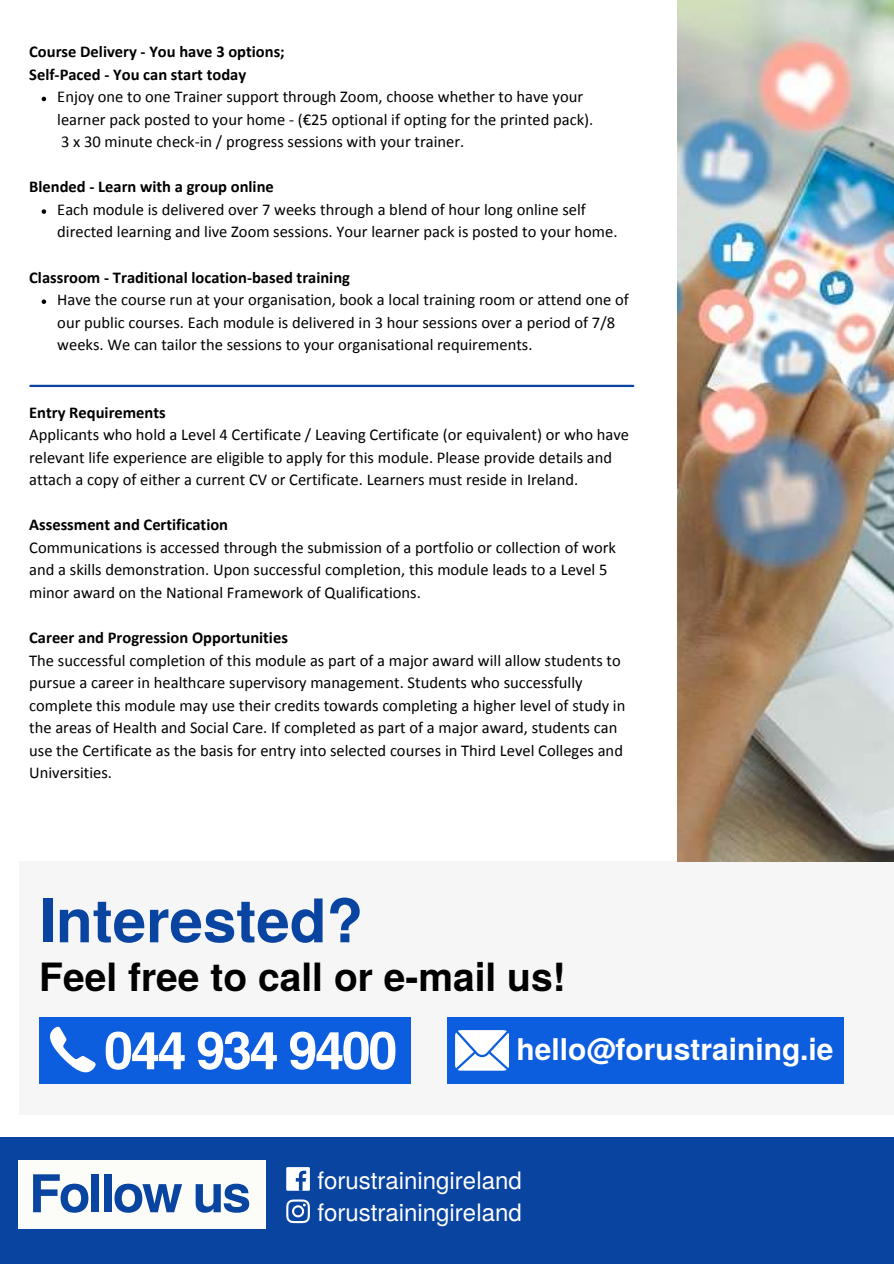
<style>
.page{position:relative;width:894px;height:1264px;background:#fff}
.page>*{position:absolute;margin:0;border:0;box-sizing:border-box;transform-origin:0 0}
.t1{font:700 60px "Te X Gyre Heros";color:#0944a1}
.t2{font:700 52.05px "Te X Gyre Heros";letter-spacing:-.045em;color:#fff}
.t3{font:700 52.05px "Te X Gyre Heros";letter-spacing:-.045em;color:#0944a1}
.t4{font:700 39px "Te X Gyre Heros";color:#000}
.t5{font:700 30px "Te X Gyre Heros";color:#fff}
.t6{font:24px/32px "Te X Gyre Heros";color:#fff}
.t7{font:16.5px/22.5px "Calibri";color:#000}
.t8{font:700 16.5px/22.5px "Calibri";color:#000}
</style>
<div class="page">
<img style="left:677px;top:0;width:216px;height:861px">
<div style="left:0;top:1136px;width:893px;height:127px;background:#0944a1"></div>
<div style="left:286px;top:1167px;width:24px;height:23px;background:#fff"></div>
<svg style="left:296px;top:1170px;width:10px;height:20px"></svg>
<svg style="left:817px;top:0;width:76px;height:76px;background:#d2d4c8"></svg>
<svg style="left:286px;top:1199px;width:24px;height:24px"></svg>
<div style="left:18px;top:1159px;width:248px;height:69px;background:#fcfdf9"></div>
<div style="left:19px;top:861px;width:874px;height:253px;background:#f6f6f6"></div>
<div style="left:447px;top:1017px;width:396px;height:66px;background:#0d5ddf"></div>
<div style="left:39px;top:1017px;width:372px;height:66px;background:#0d5ddf"></div>
<svg style="left:50px;top:1026px;width:46px;height:47px"></svg>
<svg style="left:455px;top:1030px;width:53px;height:40px;background:#dde8fa"></svg>
<svg style="left:42px;top:97px;width:4px;height:4px"></svg>
<svg style="left:42px;top:209px;width:4px;height:5px"></svg>
<svg style="left:42px;top:299px;width:4px;height:5px"></svg>
<hr style="left:30px;top:385px;width:603px;height:2px;background:#0944a1">
<p class="t8" style="left:29px;top:42px;width:257px">Course Delivery - You have 3 options;<br>Self-Paced - You can start today</p>
<p class="t7" style="left:57px;top:87px;width:537px">Enjoy one to one Trainer support through Zoom, choose whether to have your learner pack posted to your home - (€25 optional if opting for the printed pack).<br>3 x 30 minute check-in / progress sessions with your trainer.</p>
<p class="t8" style="left:29px;top:177px;width:246px">Blended - Learn with a group online</p>
<p class="t7" style="left:57px;top:199px;width:561px">Each module is delivered over 7 weeks through a blend of hour long online self directed learning and live Zoom sessions. Your learner pack is posted to your home.</p>
<p class="t8" style="left:29px;top:267px;width:322px">Classroom - Traditional location-based training</p>
<p class="t7" style="left:57px;top:290px;width:572px">Have the course run at your organisation, book a local training room or attend one of our public courses. Each module is delivered in 3 hour sessions over a period of 7/8 weeks. We can tailor the sessions to your organisational requirements.</p>
<p class="t8" style="left:29px;top:402px;width:138px">Entry Requirements</p>
<p class="t7" style="left:29px;top:425px;width:601px">Applicants who hold a Level 4 Certificate / Leaving Certificate (or equivalent) or who have relevant life experience are eligible to apply for this module. Please provide details and attach a copy of either a current CV or Certificate. Learners must reside in Ireland.</p>
<p class="t8" style="left:29px;top:515px;width:200px">Assessment and Certification</p>
<p class="t7" style="left:29px;top:537px;width:588px">Communications is accessed through the submission of a portfolio or collection of work and a skills demonstration. Upon successful completion, this module leads to a Level 5 minor award on the National Framework of Qualifications.</p>
<p class="t8" style="left:29px;top:627px;width:260px">Career and Progression Opportunities</p>
<p class="t7" style="left:29px;top:650px;width:597px">The successful completion of this module as part of a major award will allow students to pursue a career in healthcare supervisory management. Students who successfully complete this module may use their credits towards completing a higher level of study in the areas of Health and Social Care. If completed as part of a major award, students can use the Certificate as the basis for entry into selected courses in Third Level Colleges and Universities.</p>
<h1 class="t1" style="left:39px;top:874px;width:325px">Interested?</h1>
<h3 class="t4" style="left:39px;top:946px;width:528px">Feel free to call or e-mail us!</h3>
<h2 class="t2" style="left:104px;top:1010px;width:295px">044 934 9400</h2>
<h3 class="t5" style="left:516px;top:1026px;width:318px">hello@forustraining.ie</h3>
<h2 class="t3" style="left:29px;top:1153px;width:223px">Follow us</h2>
<h3 class="t6" style="left:317px;top:1162px;width:206px">forustrainingireland forustrainingireland</h3>
</div>
